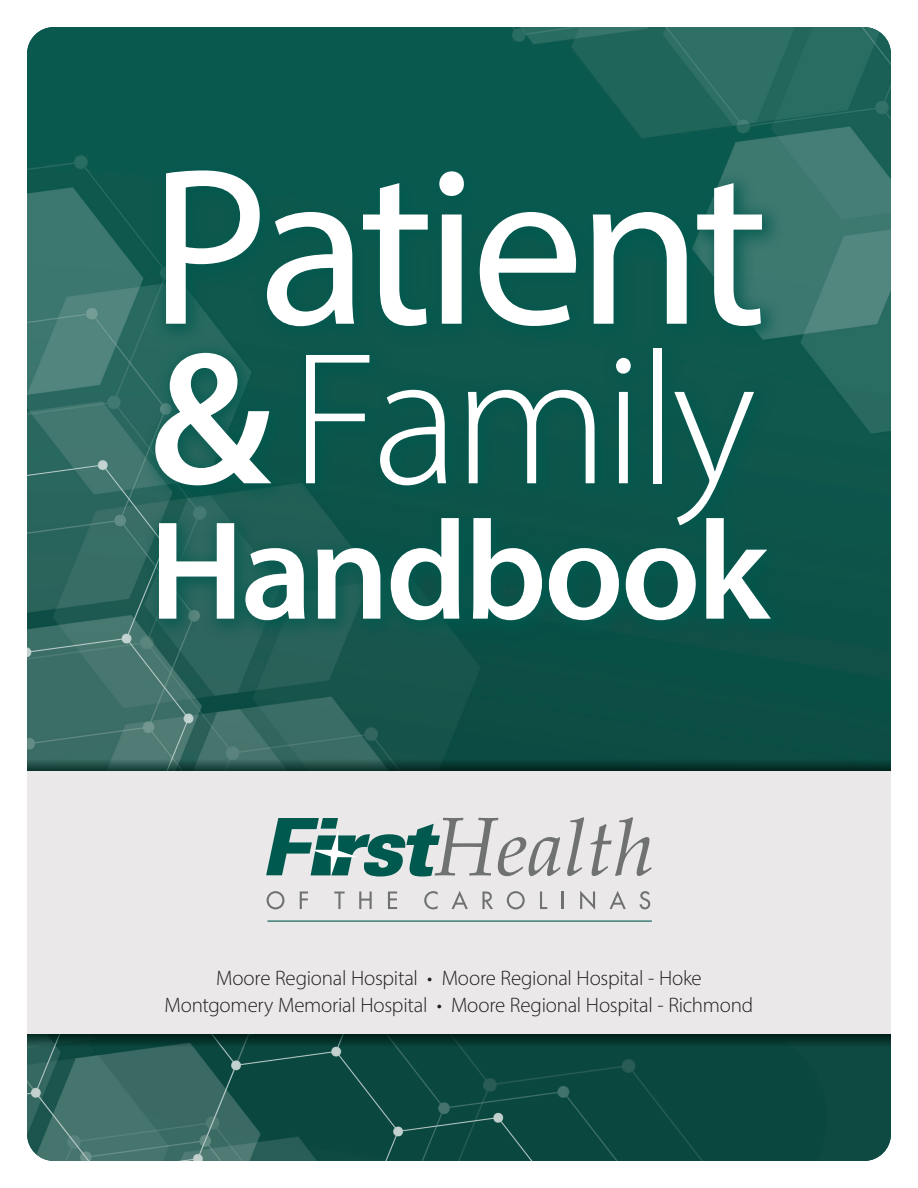
<style>
.page{position:relative;width:918px;height:1188px;background:#fff}
.page>*{position:absolute;margin:0;border:0;box-sizing:border-box;transform-origin:0 0}
.t1{font:225.75px "Myriad Pro";letter-spacing:-.04em;color:#fff}
.t2{font:300 190.35px "Myriad Pro";letter-spacing:-.03em;color:#fff}
.t3{font:600 141.6px "Myriad Pro";letter-spacing:-.025em;color:#fff}
.t4{font:300 21px "Myriad Pro";letter-spacing:-.01em;color:#231f20}
.s1{font-weight:600}
</style>
<div class="page">
<img style="left:27px;top:27px;width:864px;height:1134px">
<svg style="left:27px;top:759px;width:864px;height:13px;background:#244f48"></svg>
<svg style="left:27px;top:1034px;width:864px;height:13px;background:#06322a"></svg>
<div style="left:140px;top:155px;width:652px;height:488px;background:#00594f;opacity:.8"></div>
<div style="left:27px;top:772px;width:864px;height:262px;background:#eae8e8"></div>
<svg style="left:267px;top:891px;width:18px;height:18px"></svg>
<svg style="left:300px;top:892px;width:8px;height:17px"></svg>
<svg style="left:334px;top:892px;width:11px;height:17px"></svg>
<svg style="left:359px;top:892px;width:13px;height:17px"></svg>
<svg style="left:388px;top:892px;width:9px;height:17px"></svg>
<svg style="left:424px;top:891px;width:14px;height:18px"></svg>
<svg style="left:452px;top:891px;width:16px;height:18px"></svg>
<svg style="left:482px;top:892px;width:11px;height:17px"></svg>
<svg style="left:507px;top:891px;width:18px;height:18px"></svg>
<svg style="left:540px;top:892px;width:7px;height:17px"></svg>
<svg style="left:562px;top:892px;width:2px;height:17px"></svg>
<svg style="left:580px;top:891px;width:15px;height:19px"></svg>
<svg style="left:609px;top:891px;width:17px;height:18px"></svg>
<svg style="left:640px;top:891px;width:10px;height:18px"></svg>
<hr style="left:267px;top:921px;width:385px;height:1px;background:#00594f">
<svg style="left:567px;top:817px;width:17px;height:59px"></svg>
<svg style="left:590px;top:817px;width:62px;height:59px"></svg>
<svg style="left:266px;top:818px;width:294px;height:59px"></svg>
<p class="t1" style="left:149px;top:109px;width:620px">Patient</p>
<p class="t2" style="left:149px;top:305px;width:608px"><span class="s1">&amp;</span>Family</p>
<p class="t3" style="left:149px;top:481px;width:622px">Handbook</p>
<p class="t4" style="left:216px;top:965px;width:487px">Moore Regional Hospital • Moore Regional Hospital - Hoke</p>
<p class="t4" style="left:165px;top:992px;width:590px">Montgomery Memorial Hospital • Moore Regional Hospital - Richmond</p>
</div>
